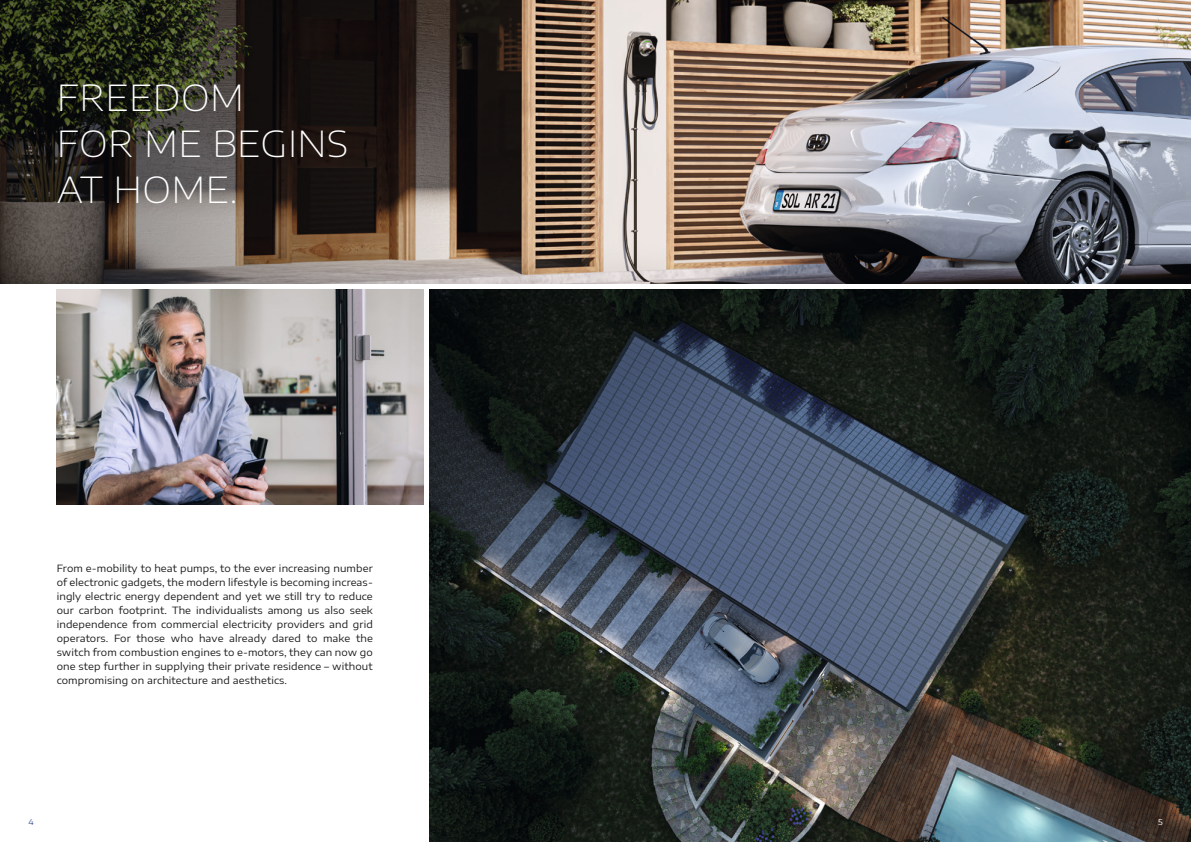
<style>
.page{position:relative;width:1191px;height:842px;background:#fff}
.page>*{position:absolute;margin:0;border:0;box-sizing:border-box;transform-origin:0 0}
.t1{font:200 36px "Encode Sans Expanded";letter-spacing:.01em;color:#fff}
.t2{font:10px/14px "Encode Sans Expanded";letter-spacing:.01em;color:#151616;text-align:justify}
.t3{font:8px "Encode Sans Expanded";color:#36518f}
.t4{font:8px "Encode Sans Expanded";color:#fff}
</style>
<div class="page">
<img style="left:0;top:0;width:1191px;height:283px">
<img style="left:429px;top:289px;width:762px;height:553px">
<img style="left:57px;top:289px;width:367px;height:216px">
<p class="t1" style="left:57px;top:73px;width:189px">FREEDOM</p>
<p class="t1" style="left:57px;top:119px;width:293px">FOR ME BEGINS</p>
<p class="t1" style="left:57px;top:165px;width:183px">AT HOME.</p>
<p class="t2" style="left:57px;top:560px;width:318px">From e-mobility to heat pumps, to the ever increasing number of electronic gadgets, the modern lifestyle is becoming increas&shy;ingly electric energy dependent and yet we still try to reduce our carbon footprint. The individualists among us also seek independence from commercial electricity providers and grid operators. For those who have already dared to make the switch from combustion engines to e-motors, they can now go one step further in supplying their private residence – without compromising on architecture and aesthetics.</p>
<p class="t3" style="left:28px;top:816px;width:7px">4</p>
<p class="t4" style="left:1158px;top:816px;width:6px">5</p>
</div>
